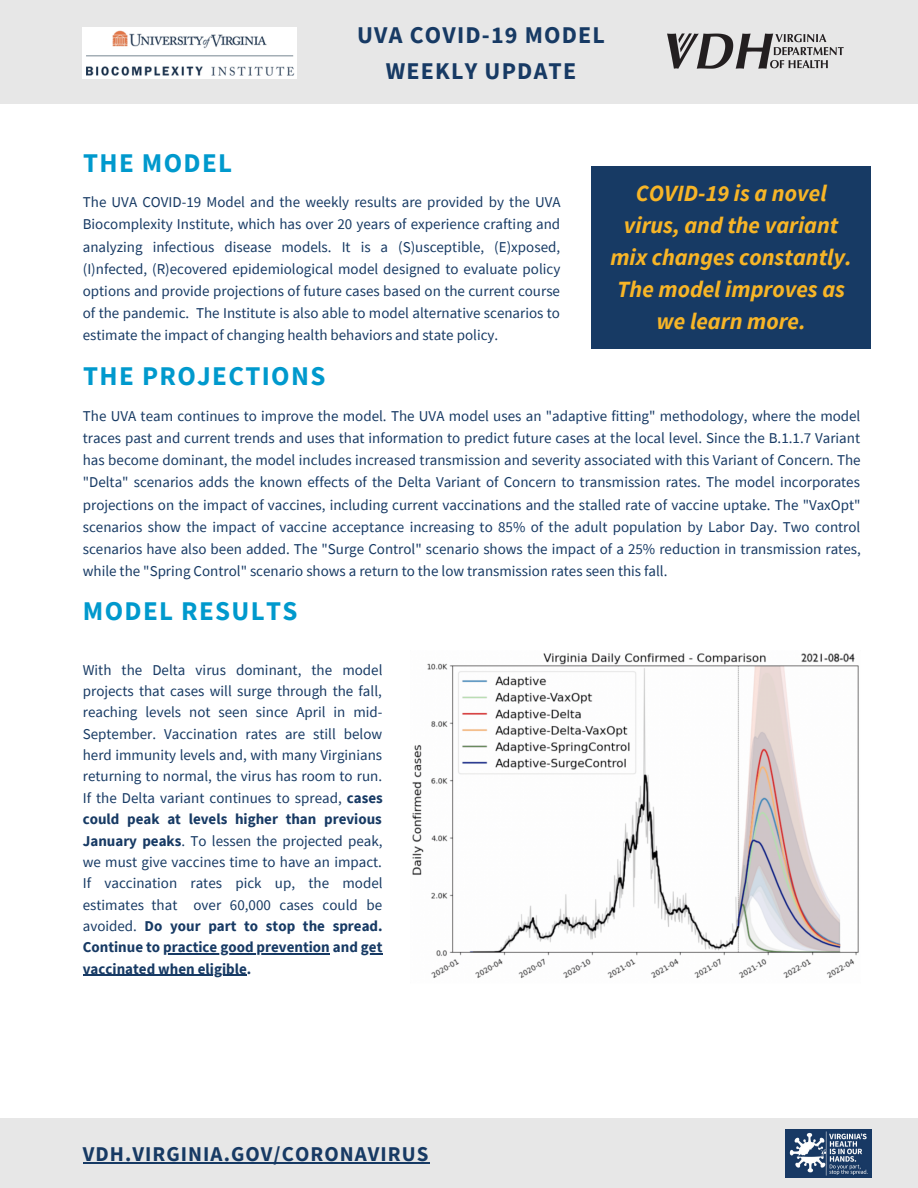
<style>
.page{position:relative;width:918px;height:1188px;background:#fff}
.page>*{position:absolute;margin:0;border:0;box-sizing:border-box;transform-origin:0 0}
.t1{font:700 27px "Source Sans Pro";letter-spacing:.05em;color:#0099cd}
.t2{font:700 24px "Source Sans Pro";letter-spacing:.05em;color:#173a64}
.t3{font:italic 700 23.25px/32px "Source Sans Pro";color:#f7b527;text-align:center}
.t4{font:700 21px "Source Sans Pro";letter-spacing:.05em;color:#173a64}
.t5{font:15px/21.3px "Source Sans Pro";color:#173a64;text-align:justify}
.s1{font-weight:700}
</style>
<div class="page">
<div style="left:0;top:1118px;width:918px;height:70px;background:#e7e7e7"></div>
<div style="left:0;top:0;width:918px;height:103px;background:#e7e7e7"></div>
<img style="left:667px;top:33px;width:177px;height:36px">
<div style="left:591px;top:166px;width:280px;height:183px;background:#173a64"></div>
<img style="left:786px;top:1130px;width:85px;height:48px">
<img style="left:83px;top:28px;width:214px;height:50px">
<img style="left:412px;top:653px;width:447px;height:325px">
<hr style="left:163px;top:954px;width:167px;height:1px;background:#173a64">
<svg style="left:369px;top:954px;width:13px;height:1px"></svg>
<hr style="left:83px;top:975px;width:164px;height:1px;background:#173a64">
<hr style="left:83px;top:1162px;width:347px;height:1px;background:#173a64">
<p class="t2" style="left:357px;top:19px;width:249px">UVA COVID-19 MODEL</p>
<p class="t2" style="left:386px;top:55px;width:192px">WEEKLY UPDATE</p>
<p class="t1" style="left:83px;top:145px;width:151px">THE MODEL</p>
<p class="t5" style="left:83px;top:191px;width:479px;line-height:22.2px">The UVA COVID-19 Model and the weekly results are provided by the UVA Biocomplexity Institute, which has over 20 years of experience crafting and analyzing infectious disease models. It is a (S)usceptible, (E)xposed, (I)nfected, (R)ecovered epidemiological model designed to evaluate policy options and provide projections of future cases based on the current course of the pandemic. The Institute is also able to model alternative scenarios to estimate the impact of changing health behaviors and state policy.</p>
<p class="t3" style="left:610px;top:177px;width:243px">COVID-19 is a novel virus, and the variant mix changes constantly.<br>The model improves as we learn more.</p>
<p class="t1" style="left:83px;top:359px;width:244px">THE PROJECTIONS</p>
<p class="t5" style="left:83px;top:404px;width:780px;line-height:22.2px">The UVA team continues to improve the model. The UVA model uses an "adaptive fitting" methodology, where the model traces past and current trends and uses that information to predict future cases at the local level. Since the B.1.1.7 Variant has become dominant, the model includes increased transmission and severity associated with this Variant of Concern. The "Delta" scenarios adds the known effects of the Delta Variant of Concern to transmission rates. The model incorporates projections on the impact of vaccines, including current vaccinations and the stalled rate of vaccine uptake. The "VaxOpt" scenarios show the impact of vaccine acceptance increasing to 85% of the adult population by Labor Day. Two control scenarios have also been added. The "Surge Control" scenario shows the impact of a 25% reduction in transmission rates, while the "Spring Control" scenario shows a return to the low transmission rates seen this fall.</p>
<p class="t1" style="left:83px;top:593px;width:216px">MODEL RESULTS</p>
<p class="t5" style="left:83px;top:659px;width:301px">With the Delta virus dominant, the model projects that cases will surge through the fall, reaching levels not seen since April in mid-September. Vaccination rates are still below herd immunity levels and, with many Virginians returning to normal, the virus has room to run.<br>If the Delta variant continues to spread, <span class="s1">cases could peak at levels higher than previous January peaks</span>. To lessen the projected peak, we must give vaccines time to have an impact.<br>If vaccination rates pick up, the model estimates that over 60,000 cases could be avoided. <span class="s1">Do your part to stop the spread.<br>Continue to practice good prevention and get vaccinated when eligible.</span></p>
<p class="t4" style="left:83px;top:1140px;width:347px">VDH.VIRGINIA.GOV/CORONAVIRUS</p>
</div>
